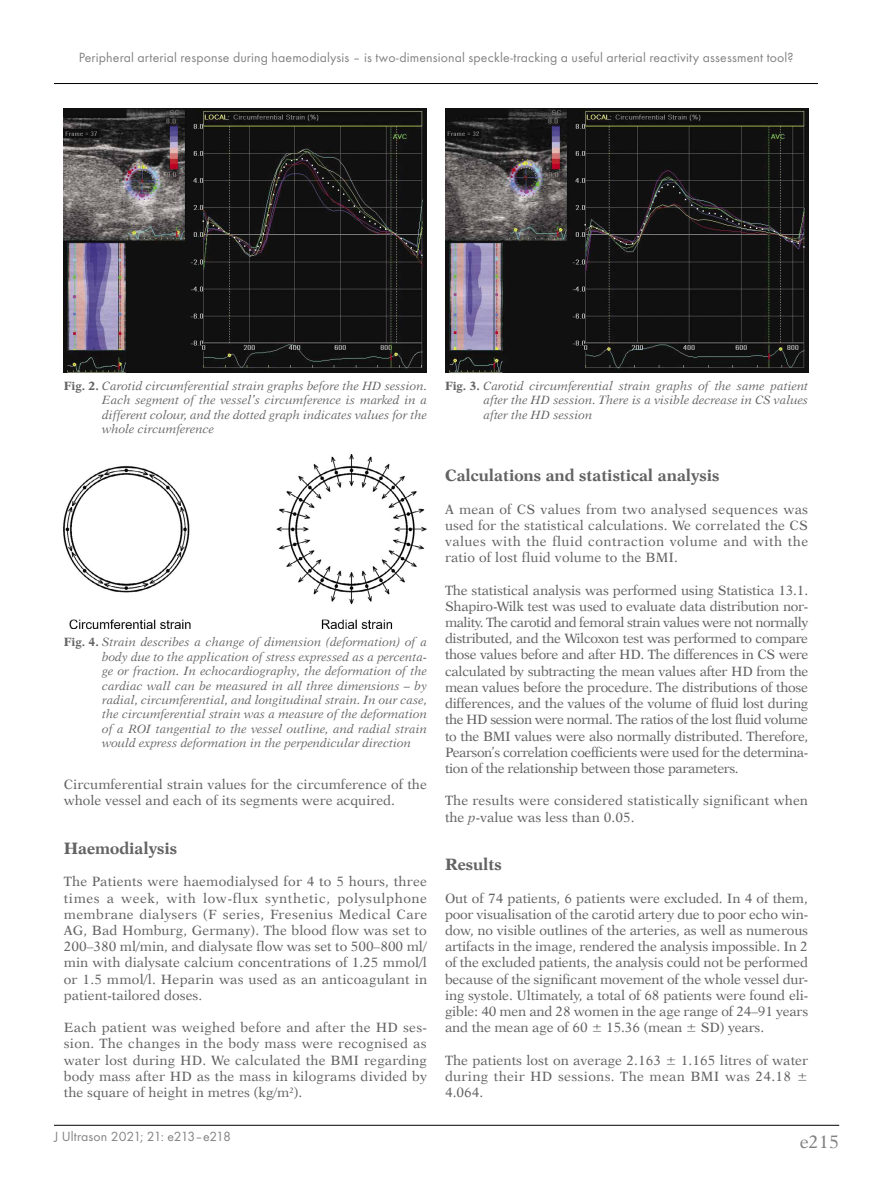
<style>
.page{position:relative;width:872px;height:1191px;background:#fff}
.page>*{position:absolute;margin:0;border:0;box-sizing:border-box;transform-origin:0 0}
.t1{font:18px "Dutch 823 EU Normal";color:#636363}
._1st_Srodtytul_PL_An{font:16.5px "Dutch 823 EU Bold";color:#636363}
.t2{font:13.8px "Futura TCE";letter-spacing:.01em;color:#636363}
.BANG_-_Body_Ang{font:13.5px/16.2px "Dutch 823 EU Normal";color:#636363;text-align:justify}
.Normalny{font:12px/14.4px "Dutch 823 EU Italic";color:#636363;text-align:justify}
.s1{font-family:"Dutch 823 EU Bold"}
.s2{font-family:"Dutch 823 EU Italic"}
</style>
<div class="page">
<hr style="left:54px;top:1125px;width:785px;height:1px;background:#000">
<hr style="left:54px;top:83px;width:764px;height:1px;background:#000">
<img style="left:64px;top:108px;width:363px;height:264px">
<img style="left:445px;top:108px;width:363px;height:264px">
<img style="left:64px;top:454px;width:363px;height:174px">
<p class="t2" style="left:79px;top:49px;width:716px">Peripheral arterial response during haemodialysis – is two-dimensional speckle-tracking a useful arterial reactivity assessment tool?</p>
<p class="Normalny" style="left:102px;top:378px;width:326px;text-indent:-38px"><span class="s1">Fig. 2.</span> Carotid circumferential strain graphs before the HD session.<br>Each segment of the vessel’s circumference is marked in a different colour, and the dotted graph indicates values for the whole circumference</p>
<p class="Normalny" style="left:483px;top:378px;width:326px;text-indent:-38px"><span class="s1">Fig. 3.</span> Carotid circumferential strain graphs of the same patient after the HD session. There is a visible decrease in CS values after the HD session</p>
<p class="Normalny" style="left:102px;top:635px;width:326px;text-indent:-38px"><span class="s1">Fig. 4.</span> Strain describes a change of dimension (deformation) of a body due to the application of stress expressed as a percenta&shy;ge or fraction. In echocardiography, the deformation of the cardiac wall can be measured in all three dimensions – by radial, circumferential, and longitudinal strain. In our case, the circumferential strain was a measure of the deformation of a ROI tangential to the vessel outline, and radial strain would express deformation in the perpendicular direction</p>
<p class="BANG_-_Body_Ang" style="left:64px;top:776px;width:364px">Circumferential strain values for the circumference of the whole vessel and each of its segments were acquired.</p>
<p class="_1st_Srodtytul_PL_An" style="left:64px;top:838px;width:115px">Haemodialysis</p>
<p class="BANG_-_Body_Ang" style="left:64px;top:873px;width:365px">The Patients were haemodialysed for 4 to 5 hours, three times a week, with low-flux synthetic, polysulphone membrane dialysers (F series, Fresenius Medical Care AG, Bad Homburg, Germany). The blood flow was set to 200–380 ml/min, and dialysate flow was set to 500–800 ml/ min with dialysate calcium concentrations of 1.25 mmol/l or 1.5 mmol/l. Heparin was used as an anticoagulant in patient-tailored doses.</p>
<p class="BANG_-_Body_Ang" style="left:64px;top:1019px;width:365px">Each patient was weighed before and after the HD ses&shy;sion. The changes in the body mass were recognised as water lost during HD. We calculated the BMI regarding body mass after HD as the mass in kilograms divided by the square of height in metres (kg/m<sup>2</sup>).</p>
<p class="t2" style="left:54px;top:1128px;width:179px">J Ultrason 2021; 21: e213–e218</p>
<p class="_1st_Srodtytul_PL_An" style="left:445px;top:465px;width:276px">Calculations and statistical analysis</p>
<p class="BANG_-_Body_Ang" style="left:445px;top:501px;width:365px">A mean of CS values from two analysed sequences was used for the statistical calculations. We correlated the CS values with the fluid contraction volume and with the ratio of lost fluid volume to the BMI.</p>
<p class="BANG_-_Body_Ang" style="left:445px;top:582px;width:365px">The statistical analysis was performed using Statistica 13.1.<br>Shapiro-Wilk test was used to evaluate data distribution nor&shy;mality. The carotid and femoral strain values were not normally distributed, and the Wilcoxon test was performed to compare those values before and after HD. The differences in CS were calculated by subtracting the mean values after HD from the mean values before the procedure. The distributions of those differences, and the values of the volume of fluid lost during the HD session were normal. The ratios of the lost fluid volume to the BMI values were also normally distributed. Therefore, Pearson’s correlation coefficients were used for the determina&shy;tion of the relationship between those parameters.</p>
<p class="BANG_-_Body_Ang" style="left:445px;top:792px;width:364px">The results were considered statistically significant when the <span class="s2">p</span>-value was less than 0.05.</p>
<p class="_1st_Srodtytul_PL_An" style="left:445px;top:854px;width:58px">Results</p>
<p class="BANG_-_Body_Ang" style="left:445px;top:890px;width:365px">Out of 74 patients, 6 patients were excluded. In 4 of them, poor visualisation of the carotid artery due to poor echo win&shy;dow, no visible outlines of the arteries, as well as numerous artifacts in the image, rendered the analysis impossible. In 2 of the excluded patients, the analysis could not be performed because of the significant movement of the whole vessel dur&shy;ing systole. Ultimately, a total of 68 patients were found eli&shy;gible: 40 men and 28 women in the age range of 24–91 years and the mean age of 60 ± 15.36 (mean ± SD) years.</p>
<p class="BANG_-_Body_Ang" style="left:445px;top:1052px;width:364px">The patients lost on average 2.163 ± 1.165 litres of water during their HD sessions. The mean BMI was 24.18 ± 4.064.</p>
<h1 class="t1" style="left:799px;top:1131px;width:41px">e215</h1>
</div>
